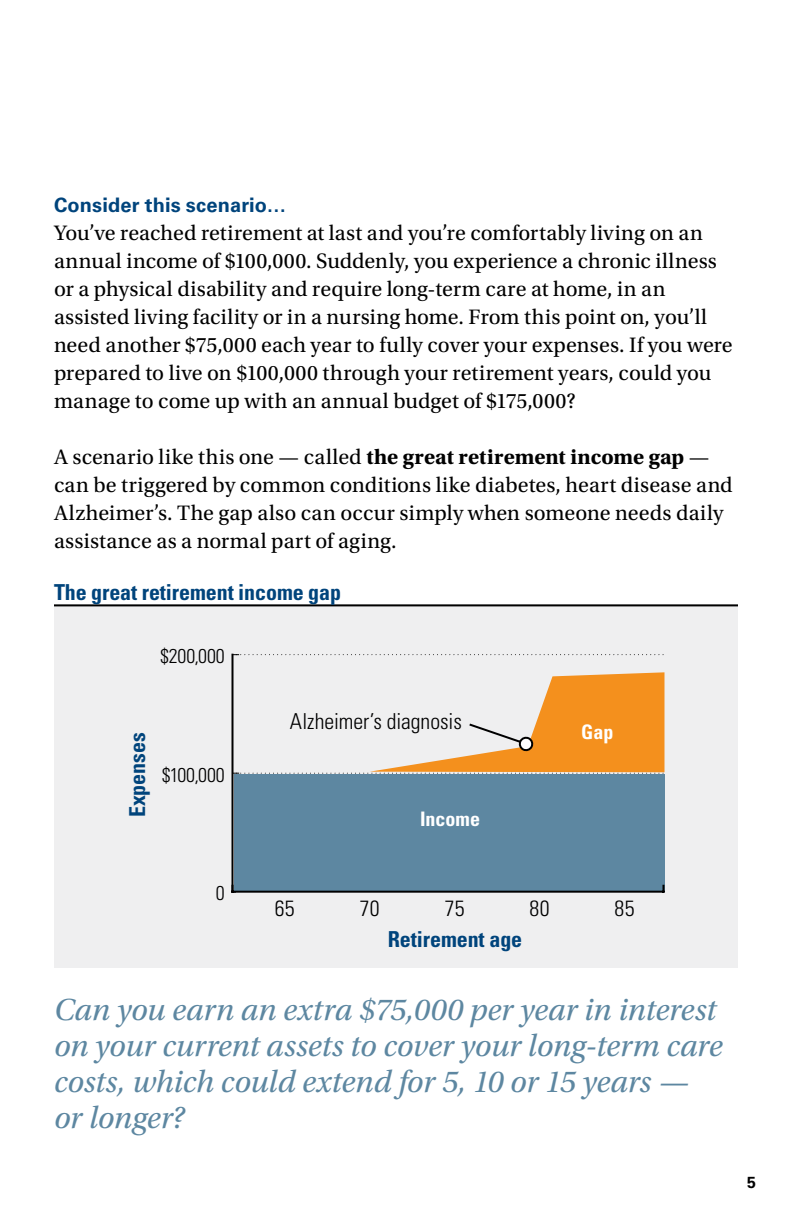
<style>
.page{position:relative;width:792px;height:1224px;background:#fff}
.page>*{position:absolute;margin:0;border:0;box-sizing:border-box;transform-origin:0 0}
.t1{font:italic 32px/36px "Utopia Std";letter-spacing:-.005em;color:#5d87a1}
.t2{font:22px/28px "Utopia Std";letter-spacing:.005em;color:#000}
.t3{font:700 condensed 22px "Univers LT Std";letter-spacing:-.005em;color:#00447c}
.t4{font:300 condensed 22px "Univers LT Std";color:#000}
.t5{font:700 20px "Univers LT Std";letter-spacing:.01em;color:#00447c}
.t6{font:300 condensed 20px "Univers LT Std";letter-spacing:-.005em;color:#000}
.t7{font:700 condensed 20px "Univers LT Std";color:#fff}
.t8{font:700 16px "Univers LT Std";color:#000}
.s1{font-weight:700}
</style>
<div class="page">
<div style="left:54px;top:604px;width:684px;height:364px;background:#efeff0"></div>
<hr style="left:54px;top:604px;width:684px;height:2px;background:#000">
<hr style="left:232px;top:655px;width:2px;height:237px;background:#000">
<div style="left:234px;top:774px;width:431px;height:117px;background:#5d87a1"></div>
<hr style="left:233px;top:891px;width:431px;height:2px;background:#000">
<svg style="left:232px;top:654px;width:432px;height:1px"></svg>
<svg style="left:233px;top:672px;width:432px;height:102px"></svg>
<p class="t5" style="left:54px;top:194px;width:234px">Consider this scenario…</p>
<p class="t2" style="left:54px;top:220px;width:680px">You’ve reached retirement at last and you’re comfortably living on an annual income of $100,000. Suddenly, you experience a chronic illness or a physical disability and require long-term care at home, in an assisted living facility or in a nursing home. From this point on, you’ll need another $75,000 each year to fully cover your expenses. If you were prepared to live on $100,000 through your retirement years, could you manage to come up with an annual budget of $175,000?</p>
<p class="t2" style="left:54px;top:444px;width:680px">A scenario like this one — called <span class="s1">the great retirement income gap</span> — can be triggered by common conditions like diabetes, heart disease and Alzheimer’s. The gap also can occur simply when someone needs daily assistance as a normal part of aging.</p>
<p class="t3" style="left:54px;top:579px;width:289px">The great retirement income gap</p>
<p class="t6" style="left:160px;top:644px;width:66px">$200,000</p>
<p class="t3" style="left:124px;top:817px;width:86px;rotate:-90deg">Expenses</p>
<p class="t6" style="left:162px;top:762px;width:64px">$100,000</p>
<p class="t4" style="left:290px;top:708px;width:174px">Alzheimer’s diagnosis</p>
<p class="t7" style="left:420px;top:807px;width:61px">Income</p>
<p class="t7" style="left:581px;top:720px;width:34px">Gap</p>
<p class="t6" style="left:216px;top:881px;width:10px">0</p>
<p class="t4" style="left:275px;top:895px;width:21px">65</p>
<p class="t4" style="left:360px;top:895px;width:21px">70</p>
<p class="t4" style="left:445px;top:895px;width:21px">75</p>
<p class="t3" style="left:388px;top:925px;width:136px">Retirement age</p>
<p class="t4" style="left:530px;top:895px;width:22px">80</p>
<p class="t4" style="left:615px;top:895px;width:21px">85</p>
<h1 class="t1" style="left:54px;top:992px;width:670px">Can you earn an extra $75,000 per year in interest on your current assets to cover your long-term care costs, which could extend for 5, 10 or 15 years — or longer?</h1>
<p class="t8" style="left:747px;top:1173px;width:10px">5</p>
</div>
